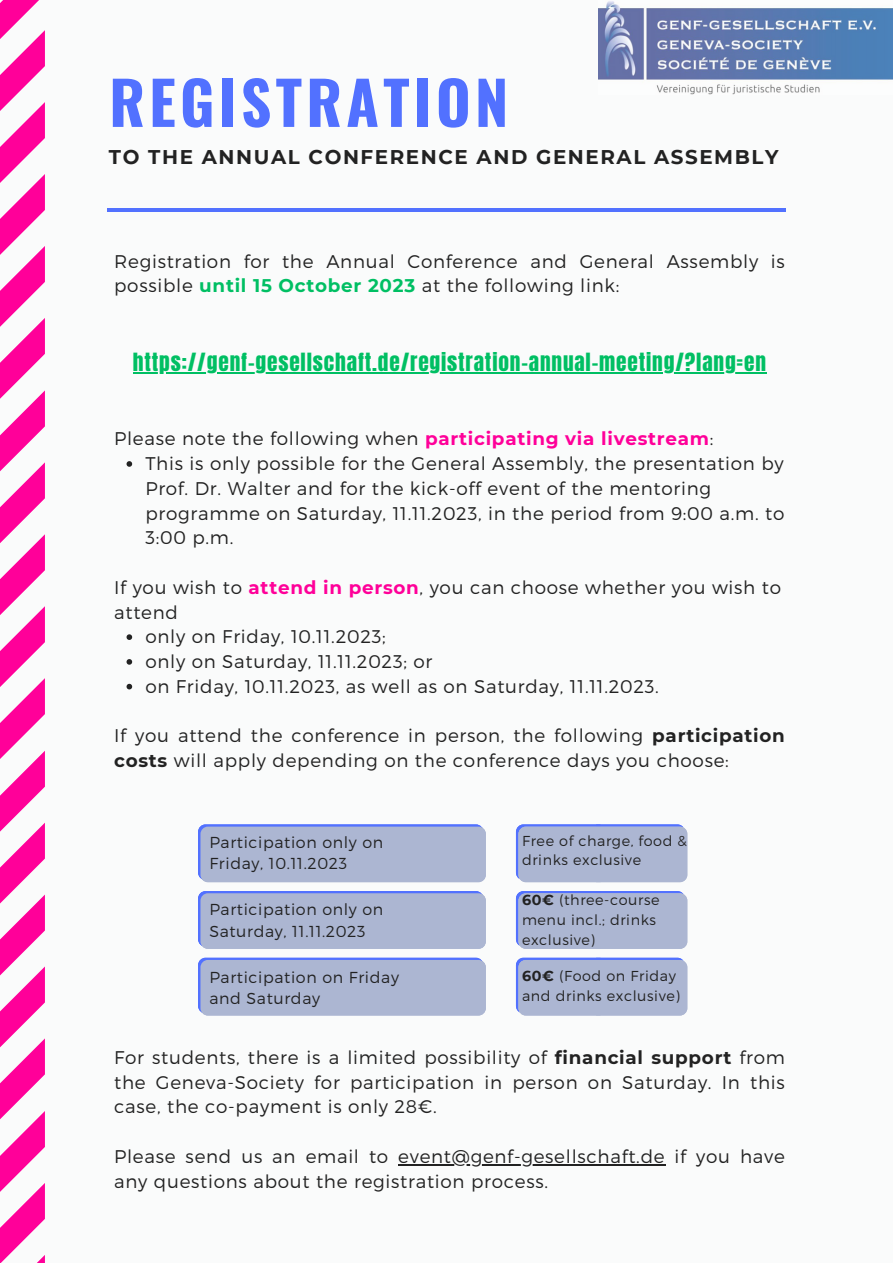
<style>
.page{position:relative;width:893px;height:1264px;background:#fff}
.page>*{position:absolute;margin:0;border:0;box-sizing:border-box;transform-origin:0 0}
.t1{font:700 59.55px "Oswald";letter-spacing:.07em;color:#5271ff}
.t2{font:21.3px "Anton";letter-spacing:.04em;color:#00bf63}
.t3{font:700 19.8px "Montserrat";letter-spacing:.08em;color:#222}
.t4{font:300 18.3px/24.8px "Montserrat";letter-spacing:.04em;color:#222}
.t5{font:300 15.9px/21.3px "Montserrat";letter-spacing:.04em;color:#222}
.t6{font:300 14.4px/19.6px "Montserrat";letter-spacing:.04em;color:#222}
.s1{font-weight:700;color:#00bf63}
.s2{font-weight:700;color:#f09}
.s3{font-weight:700}
</style>
<div class="page">
<div style="left:0;top:0;width:892px;height:1262px;background:#fafbfb"></div>
<img style="left:598px;top:1px;width:294px;height:93px">
<svg style="left:126px;top:461px;width:6px;height:6px"></svg>
<svg style="left:126px;top:634px;width:6px;height:6px"></svg>
<svg style="left:126px;top:659px;width:6px;height:5px"></svg>
<svg style="left:126px;top:683px;width:6px;height:6px"></svg>
<hr style="left:133px;top:372px;width:633px;height:1px;background:#00bf63">
<hr style="left:398px;top:1163px;width:267px;height:2px;background:#222">
<hr style="left:107px;top:208px;width:678px;height:4px;background:#5271ff">
<svg style="left:0;top:0;width:45px;height:1262px"></svg>
<div style="left:198px;top:824px;width:285px;height:56px;background:#5271ff;border-radius:7px"></div>
<div style="left:200px;top:826px;width:286px;height:56px;background:#acb6d2;border-radius:7px"></div>
<svg style="left:516px;top:824px;width:171px;height:58px;background:#a8b3d4"></svg>
<div style="left:198px;top:891px;width:285px;height:55px;background:#5271ff;border-radius:7px"></div>
<div style="left:200px;top:893px;width:286px;height:55px;background:#acb6d2;border-radius:7px"></div>
<div style="left:516px;top:891px;width:171px;height:57px;background:#acb6d2"></div>
<div style="left:198px;top:957px;width:285px;height:56px;background:#5271ff;border-radius:7px"></div>
<div style="left:200px;top:959px;width:286px;height:56px;background:#acb6d2;border-radius:7px"></div>
<svg style="left:516px;top:957px;width:171px;height:58px;background:#a8b3d4"></svg>
<p class="t1" style="left:109px;top:56px;width:400px">REGISTRATION</p>
<p class="t3" style="left:109px;top:145px;width:671px">TO THE ANNUAL CONFERENCE AND GENERAL ASSEMBLY</p>
<p class="t4" style="left:114px;top:248px;width:672px">Registration for the Annual Conference and General Assembly is possible <span class="s1">until 15 October 2023</span> at the following link:</p>
<p class="t2" style="left:133px;top:347px;width:634px">https://genf-gesellschaft.de/registration-annual-meeting/?lang=en</p>
<p class="t4" style="left:114px;top:425px;width:600px">Please note the following when <span class="s2">participating via livestream</span>:</p>
<p class="t4" style="left:145px;top:450px;width:640px">This is only possible for the General Assembly, the presentation by Prof. Dr. Walter and for the kick-off event of the mentoring programme on Saturday, 11.11.2023, in the period from 9:00 a.m. to 3:00 p.m.</p>
<p class="t4" style="left:114px;top:574px;width:668px">If you wish to <span class="s2">attend in person</span>, you can choose whether you wish to attend</p>
<p class="t4" style="left:145px;top:623px;width:242px">only on Friday, 10.11.2023;</p>
<p class="t4" style="left:145px;top:648px;width:288px">only on Saturday, 11.11.2023; or</p>
<p class="t4" style="left:145px;top:673px;width:515px">on Friday, 10.11.2023, as well as on Saturday, 11.11.2023.</p>
<p class="t4" style="left:114px;top:722px;width:672px">If you attend the conference in person, the following <span class="s3">participation costs</span> will apply depending on the conference days you choose:</p>
<p class="t5" style="left:209px;top:830px;width:175px">Participation only on<br>Friday, 10.11.2023</p>
<p class="t5" style="left:209px;top:898px;width:175px">Participation only on<br>Saturday, 11.11.2023</p>
<p class="t5" style="left:209px;top:965px;width:191px">Participation on Friday and Saturday</p>
<p class="t6" style="left:522px;top:830px;width:166px;line-height:19px">Free of charge, food &amp; drinks exclusive</p>
<p class="t6" style="left:522px;top:889px;width:139px"><span class="s3">60€</span> (three-course menu incl.; drinks exclusive)</p>
<p class="t6" style="left:522px;top:964px;width:159px;line-height:20.2px"><span class="s3">60€</span> (Food on Friday and drinks exclusive)</p>
<p class="t4" style="left:114px;top:1044px;width:672px;text-align:justify">For students, there is a limited possibility of <span class="s3">financial support</span> from the Geneva-Society for participation in person on Saturday. In this case, the co-payment is only 28€.</p>
<p class="t4" style="left:114px;top:1143px;width:672px">Please send us an email to event@genf-gesellschaft.de if you have any questions about the registration process.</p>
</div>
